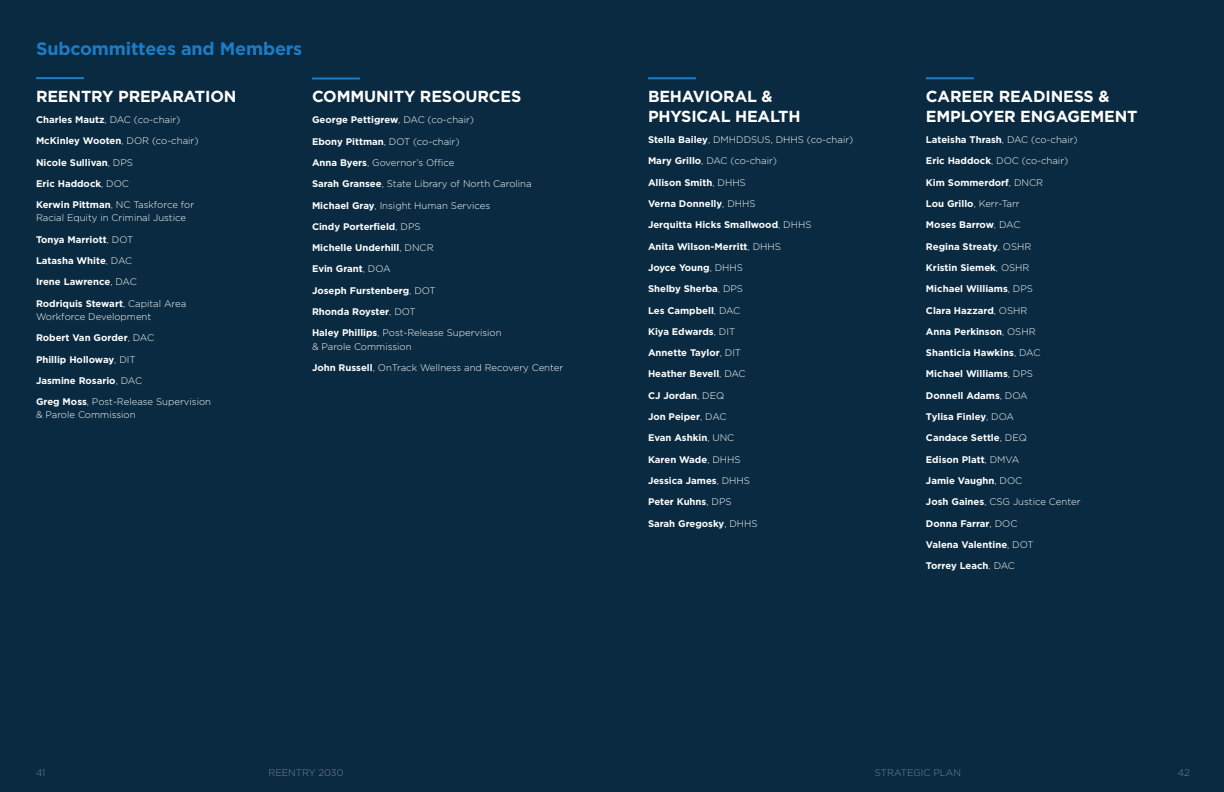
<style>
.page{position:relative;width:1224px;height:792px;background:#092a40}
.page>*{position:absolute;margin:0;border:0;box-sizing:border-box;transform-origin:0 0}
.t1{font:700 18px "Gotham";letter-spacing:-.01em;color:#1d7cc6}
.t2{font:700 16px/20px "Gotham";letter-spacing:-.01em;color:#fff}
.t3{font:700 9.6px "Gotham";color:#fff}
.t4{font:300 9.6px/13.3px "Gotham";color:#fff}
.t5{font:300 9.6px "Gotham";color:#748592}
.s1{font-weight:700}
.s2{font-weight:300}
</style>
<div class="page">
<hr style="left:36px;top:77px;width:48px;height:2px;background:#1d7cc6">
<hr style="left:312px;top:78px;width:48px;height:2px;background:#1d7cc6">
<hr style="left:648px;top:77px;width:48px;height:2px;background:#1d7cc6">
<hr style="left:926px;top:77px;width:48px;height:2px;background:#1d7cc6">
<h1 class="t1" style="left:36px;top:37px;width:268px">Subcommittees and Members</h1>
<h2 class="t2" style="left:36px;top:86px;width:202px">REENTRY PREPARATION</h2>
<p class="t4" style="left:36px;top:113px;width:146px"><span class="s1">Charles Mautz</span>, DAC (co-chair)</p>
<p class="t3" style="left:36px;top:134px;width:164px">McKinley Wooten<span class="s2">, DOR (co-chair)</span></p>
<p class="t3" style="left:36px;top:156px;width:99px">Nicole Sullivan<span class="s2">, DPS</span></p>
<p class="t3" style="left:36px;top:177px;width:95px">Eric Haddock<span class="s2">, DOC</span></p>
<p class="t4" style="left:36px;top:198px;width:160px"><span class="s1">Kerwin Pittman</span>, NC Taskforce for<br>Racial Equity in Criminal Justice</p>
<p class="t3" style="left:36px;top:233px;width:99px">Tonya Marriott<span class="s2">, DOT</span></p>
<p class="t3" style="left:36px;top:254px;width:98px">Latasha White<span class="s2">, DAC</span></p>
<p class="t3" style="left:36px;top:276px;width:102px">Irene Lawrence<span class="s2">, DAC</span></p>
<p class="t4" style="left:36px;top:296px;width:152px"><span class="s1">Rodriquis Stewart</span>, Capital Area<br>Workforce Development</p>
<p class="t3" style="left:36px;top:331px;width:120px">Robert Van Gorder<span class="s2">, DAC</span></p>
<p class="t3" style="left:36px;top:353px;width:101px">Phillip Holloway<span class="s2">, DIT</span></p>
<p class="t3" style="left:36px;top:374px;width:108px">Jasmine Rosario<span class="s2">, DAC</span></p>
<p class="t4" style="left:36px;top:395px;width:177px"><span class="s1">Greg Moss</span>, Post-Release Supervision &amp; Parole Commission</p>
<h2 class="t2" style="left:312px;top:86px;width:211px">COMMUNITY RESOURCES</h2>
<p class="t3" style="left:312px;top:114px;width:164px">George Pettigrew<span class="s2">, DAC (co-chair)</span></p>
<p class="t4" style="left:312px;top:134px;width:149px"><span class="s1">Ebony Pittman</span>, DOT (co-chair)</p>
<p class="t4" style="left:312px;top:156px;width:144px"><span class="s1">Anna Byers</span>, Governor’s Office</p>
<p class="t4" style="left:312px;top:177px;width:221px"><span class="s1">Sarah Gransee</span>, State Library of North Carolina</p>
<p class="t4" style="left:312px;top:198px;width:180px"><span class="s1">Michael Gray</span>, Insight Human Services</p>
<p class="t3" style="left:312px;top:220px;width:110px">Cindy Porterfield<span class="s2">, DPS</span></p>
<p class="t3" style="left:312px;top:241px;width:123px">Michelle Underhill<span class="s2">, DNCR</span></p>
<p class="t3" style="left:312px;top:263px;width:80px">Evin Grant<span class="s2">, DOA</span></p>
<p class="t3" style="left:312px;top:284px;width:125px">Joseph Furstenberg<span class="s2">, DOT</span></p>
<p class="t3" style="left:312px;top:305px;width:105px">Rhonda Royster<span class="s2">, DOT</span></p>
<p class="t4" style="left:312px;top:326px;width:191px"><span class="s1">Haley Phillips</span>, Post-Release Supervision &amp; Parole Commission</p>
<p class="t4" style="left:312px;top:361px;width:253px"><span class="s1">John Russell</span>, OnTrack Wellness and Recovery Center</p>
<h2 class="t2" style="left:648px;top:86px;width:154px">BEHAVIORAL &amp;<br>PHYSICAL HEALTH</h2>
<p class="t4" style="left:648px;top:133px;width:207px"><span class="s1">Stella Bailey</span>, DMHDDSUS, DHHS (co-chair)</p>
<p class="t4" style="left:648px;top:154px;width:131px"><span class="s1">Mary Grillo</span>, DAC (co-chair)</p>
<p class="t3" style="left:648px;top:176px;width:99px">Allison Smith<span class="s2">, DHHS</span></p>
<p class="t3" style="left:648px;top:197px;width:109px">Verna Donnelly<span class="s2">, DHHS</span></p>
<p class="t3" style="left:648px;top:219px;width:165px">Jerquitta Hicks Smallwood<span class="s2">, DHHS</span></p>
<p class="t3" style="left:648px;top:240px;width:134px">Anita Wilson-Merritt<span class="s2">, DHHS</span></p>
<p class="t3" style="left:648px;top:261px;width:97px">Joyce Young<span class="s2">, DHHS</span></p>
<p class="t3" style="left:648px;top:282px;width:97px">Shelby Sherba<span class="s2">, DPS</span></p>
<p class="t3" style="left:648px;top:304px;width:94px">Les Campbell<span class="s2">, DAC</span></p>
<p class="t3" style="left:648px;top:325px;width:89px">Kiya Edwards<span class="s2">, DIT</span></p>
<p class="t3" style="left:648px;top:346px;width:95px">Annette Taylor<span class="s2">, DIT</span></p>
<p class="t3" style="left:648px;top:368px;width:99px">Heather Bevell<span class="s2">, DAC</span></p>
<p class="t3" style="left:648px;top:389px;width:78px">CJ Jordan<span class="s2">, DEQ</span></p>
<p class="t3" style="left:648px;top:410px;width:80px">Jon Peiper<span class="s2">, DAC</span></p>
<p class="t3" style="left:648px;top:432px;width:88px">Evan Ashkin<span class="s2">, UNC</span></p>
<p class="t3" style="left:648px;top:453px;width:94px">Karen Wade<span class="s2">, DHHS</span></p>
<p class="t3" style="left:648px;top:474px;width:104px">Jessica James<span class="s2">, DHHS</span></p>
<p class="t3" style="left:648px;top:495px;width:85px">Peter Kuhns<span class="s2">, DPS</span></p>
<p class="t3" style="left:648px;top:517px;width:111px">Sarah Gregosky<span class="s2">, DHHS</span></p>
<h2 class="t2" style="left:926px;top:86px;width:213px">CAREER READINESS &amp;<br>EMPLOYER ENGAGEMENT</h2>
<p class="t3" style="left:926px;top:133px;width:153px">Lateisha Thrash<span class="s2">, DAC (co-chair)</span></p>
<p class="t4" style="left:926px;top:154px;width:144px"><span class="s1">Eric Haddock</span>, DOC (co-chair)</p>
<p class="t3" style="left:926px;top:176px;width:119px">Kim Sommerdorf<span class="s2">, DNCR</span></p>
<p class="t4" style="left:926px;top:197px;width:95px"><span class="s1">Lou Grillo</span>, Kerr-Tarr</p>
<p class="t3" style="left:926px;top:219px;width:96px">Moses Barrow<span class="s2">, DAC</span></p>
<p class="t3" style="left:926px;top:240px;width:107px">Regina Streaty<span class="s2">, OSHR</span></p>
<p class="t3" style="left:926px;top:261px;width:105px">Kristin Siemek<span class="s2">, OSHR</span></p>
<p class="t3" style="left:926px;top:282px;width:109px">Michael Williams<span class="s2">, DPS</span></p>
<p class="t3" style="left:926px;top:304px;width:103px">Clara Hazzard<span class="s2">, OSHR</span></p>
<p class="t3" style="left:926px;top:325px;width:111px">Anna Perkinson<span class="s2">, OSHR</span></p>
<p class="t3" style="left:926px;top:346px;width:116px">Shanticia Hawkins<span class="s2">, DAC</span></p>
<p class="t3" style="left:926px;top:368px;width:109px">Michael Williams<span class="s2">, DPS</span></p>
<p class="t3" style="left:926px;top:389px;width:103px">Donnell Adams<span class="s2">, DOA</span></p>
<p class="t3" style="left:926px;top:410px;width:90px">Tylisa Finley<span class="s2">, DOA</span></p>
<p class="t3" style="left:926px;top:432px;width:102px">Candace Settle<span class="s2">, DEQ</span></p>
<p class="t3" style="left:926px;top:453px;width:95px">Edison Platt<span class="s2">, DMVA</span></p>
<p class="t3" style="left:926px;top:474px;width:98px">Jamie Vaughn<span class="s2">, DOC</span></p>
<p class="t4" style="left:926px;top:495px;width:156px"><span class="s1">Josh Gaines</span>, CSG Justice Center</p>
<p class="t3" style="left:926px;top:517px;width:93px">Donna Farrar<span class="s2">, DOC</span></p>
<p class="t3" style="left:926px;top:538px;width:109px">Valena Valentine<span class="s2">, DOT</span></p>
<p class="t3" style="left:926px;top:559px;width:91px">Torrey Leach<span class="s2">, DAC</span></p>
<p class="t5" style="left:36px;top:767px;width:11px">41</p>
<p class="t5" style="left:268px;top:767px;width:77px">REENTRY 2030</p>
<p class="t5" style="left:875px;top:767px;width:88px">STRATEGIC PLAN</p>
<p class="t5" style="left:1178px;top:767px;width:14px">42</p>
</div>
